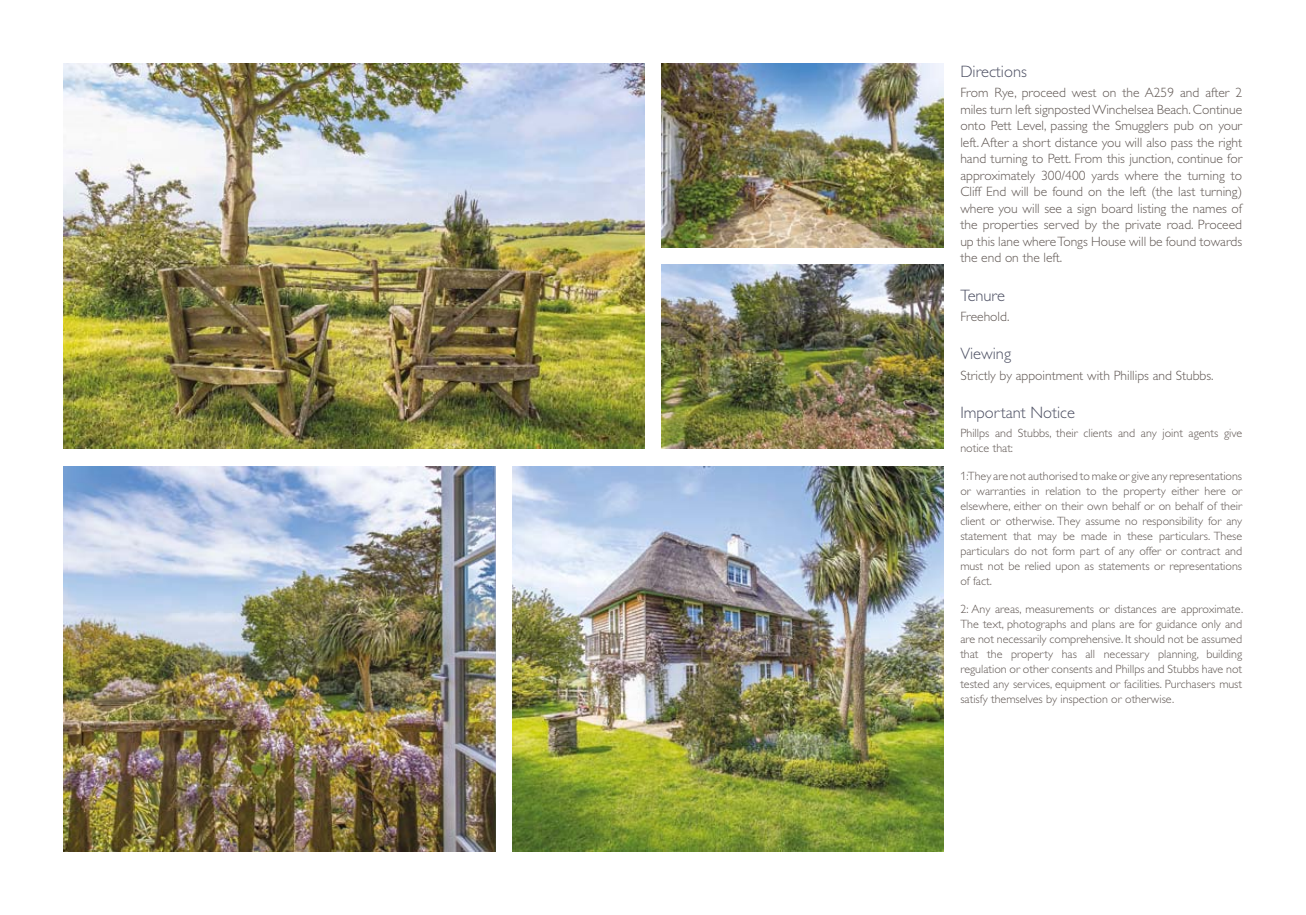
<style>
.page{position:relative;width:1306px;height:915px;background:#fff}
.page>*{position:absolute;margin:0;border:0;box-sizing:border-box;transform-origin:0 0}
.t1{font:300 16.5px "Gill Alt One";color:#4e5164}
.t2{font:300 13.5px/16.5px "Gill Alt One";color:#5f5652;text-align:justify}
.t3{font:300 12px/15px "Gill Alt One";color:#5f5652;text-align:justify}
</style>
<div class="page">
<img style="left:661px;top:64px;width:282px;height:184px">
<img style="left:64px;top:64px;width:580px;height:385px">
<img style="left:64px;top:466px;width:431px;height:384px">
<img style="left:661px;top:265px;width:282px;height:184px">
<img style="left:512px;top:466px;width:431px;height:384px">
<h1 class="t1" style="left:960px;top:62px;width:68px">Directions</h1>
<p class="t2" style="left:960px;top:84px;width:283px">From Rye, proceed west on the A259 and after 2 miles turn left signposted Winchelsea Beach. Continue onto Pett Level, passing the Smugglers pub on your left. After a short distance you will also pass the right hand turning to Pett. From this junction, continue for approximately 300/400 yards where the turning to Cliff End will be found on the left (the last turning) where you will see a sign board listing the names of the properties served by the private road. Proceed up this lane where Tongs House will be found towards the end on the left.</p>
<h1 class="t1" style="left:960px;top:285px;width:46px">Tenure</h1>
<p class="t2" style="left:960px;top:308px;width:51px">Freehold.</p>
<h1 class="t1" style="left:960px;top:344px;width:52px">Viewing</h1>
<p class="t2" style="left:960px;top:367px;width:255px">Strictly by appointment with Phillips and Stubbs.</p>
<h1 class="t1" style="left:960px;top:403px;width:116px">Important Notice</h1>
<p class="t3" style="left:960px;top:426px;width:283px">Phillps and Stubbs, their clients and any joint agents give notice that:</p>
<p class="t3" style="left:960px;top:468px;width:283px">1:They are not authorised to make or give any representations or warranties in relation to the property either here or elsewhere, either on their own behalf or on behalf of their client or otherwise. They assume no responsibility for any statement that may be made in these particulars. These particulars do not form part of any offer or contract and must not be relied upon as statements or representations of fact.</p>
<p class="t3" style="left:960px;top:601px;width:284px">2: Any areas, measurements or distances are approximate.<br>The text, photographs and plans are for guidance only and are not necessarily comprehensive. It should not be assumed that the property has all necessary planning, building regulation or other consents and Phillps and Stubbs have not tested any services, equipment or facilities. Purchasers must satisfy themselves by inspection or otherwise.</p>
</div>
